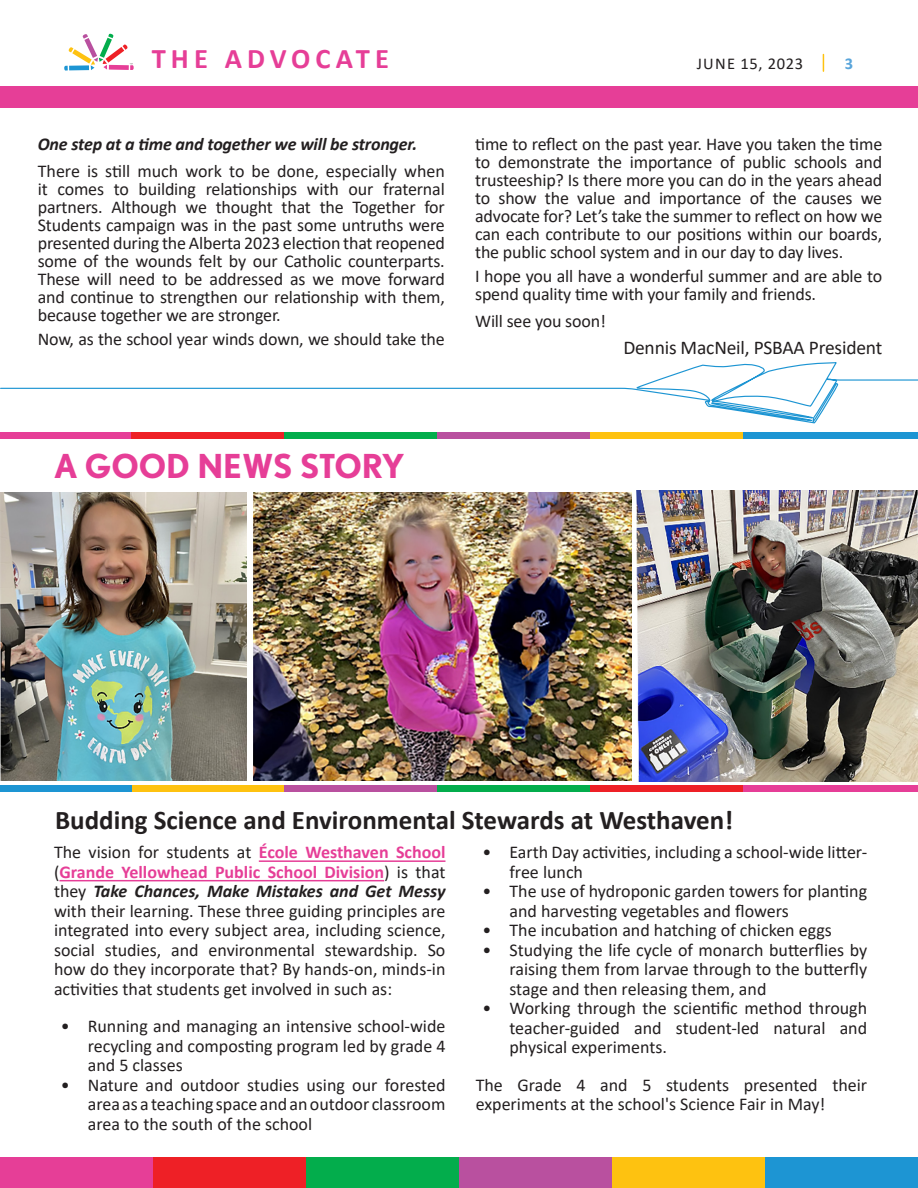
<style>
.page{position:relative;width:918px;height:1188px;background:#fff}
.page>*{position:absolute;margin:0;border:0;box-sizing:border-box;transform-origin:0 0}
.Section_Title_-_Blue{font:700 33px "Nobel";color:#e63e97}
.t1{font:700 28.5px "Calibri";letter-spacing:.18em;color:#e63e97}
.Section_Title_-_Blue-2{font:700 27px "Calibri";color:#231f20}
.Body_Text{font:19.5px "Calibri";letter-spacing:-.01em;color:#231f20}
.Body_Text-2{font:18px/18px "Calibri";letter-spacing:-.01em;color:#231f20;text-align:justify}
.Section_Title_-_Blue-3{font:18px/19.5px "Calibri";color:#231f20;text-align:justify}
.Body_Text-3{font:italic 700 18px "Calibri";letter-spacing:-.01em;color:#231f20}
.t2{font:16.5px "Calibri";letter-spacing:.04em;color:#231f20}
.t3{font:700 16.5px "Calibri";color:#59a5db}
.s1{font-weight:700;color:#e63e97}
.s2{font-weight:700;font-style:italic}
</style>
<div class="page">
<hr style="left:259px;top:860px;width:186px;height:2px;background:#e63e97">
<hr style="left:59px;top:880px;width:325px;height:1px;background:#e63e97">
<img style="left:636px;top:490px;width:282px;height:292px">
<div style="left:0;top:432px;width:131px;height:7px;background:#e63e97"></div>
<div style="left:131px;top:432px;width:153px;height:7px;background:#ee2026"></div>
<div style="left:284px;top:432px;width:153px;height:7px;background:#03ad4c"></div>
<div style="left:437px;top:432px;width:153px;height:7px;background:#b9509f"></div>
<div style="left:590px;top:432px;width:153px;height:7px;background:#fec210"></div>
<div style="left:743px;top:432px;width:175px;height:7px;background:#1d95d3"></div>
<div style="left:743px;top:785px;width:175px;height:7px;background:#e63e97"></div>
<div style="left:590px;top:785px;width:153px;height:7px;background:#ee2026"></div>
<div style="left:437px;top:785px;width:153px;height:7px;background:#03ad4c"></div>
<div style="left:284px;top:785px;width:153px;height:7px;background:#b9509f"></div>
<div style="left:131px;top:785px;width:153px;height:7px;background:#fec210"></div>
<div style="left:0;top:785px;width:131px;height:7px;background:#1d95d3"></div>
<img style="left:1px;top:492px;width:246px;height:289px">
<img style="left:253px;top:492px;width:378px;height:289px">
<svg style="left:0;top:362px;width:918px;height:62px"></svg>
<div style="left:0;top:86px;width:918px;height:22px;background:#e63e97"></div>
<svg style="left:64px;top:34px;width:70px;height:37px"></svg>
<div style="left:0;top:1157px;width:153px;height:31px;background:#e63e97"></div>
<div style="left:153px;top:1157px;width:153px;height:31px;background:#ee2026"></div>
<div style="left:306px;top:1157px;width:153px;height:31px;background:#03ad4c"></div>
<div style="left:459px;top:1157px;width:153px;height:31px;background:#b9509f"></div>
<div style="left:612px;top:1157px;width:153px;height:31px;background:#fec210"></div>
<div style="left:765px;top:1157px;width:153px;height:31px;background:#1d95d3"></div>
<svg style="left:823px;top:55px;width:1px;height:16px"></svg>
<h2 class="t1" style="left:152px;top:38px;width:239px">THE ADVOCATE</h2>
<p class="t2" style="left:697px;top:52px;width:108px">JUNE 15, 2023</p>
<p class="t3" style="left:845px;top:52px;width:10px">3</p>
<p class="Body_Text-3" style="left:38px;top:131px;width:381px">One step at a time and together we will be stronger.</p>
<p class="Body_Text-2" style="left:38px;top:162px;width:409px">There is still much work to be done, especially when it comes to building relationships with our fraternal partners. Although we thought that the Together for Students campaign was in the past some untruths were presented during the Alberta 2023 election that reopened some of the wounds felt by our Catholic counterparts.<br>These will need to be addressed as we move forward and continue to strengthen our relationship with them, because together we are stronger.</p>
<p class="Body_Text-2" style="left:38px;top:330px;width:409px">Now, as the school year winds down, we should take the</p>
<p class="Body_Text-2" style="left:475px;top:135px;width:409px">time to reflect on the past year. Have you taken the time to demonstrate the importance of public schools and trusteeship? Is there more you can do in the years ahead to show the value and importance of the causes we advocate for? Let’s take the summer to reflect on how we can each contribute to our positions within our boards, the public school system and in our day to day lives.</p>
<p class="Body_Text-2" style="left:475px;top:267px;width:409px">I hope you all have a wonderful summer and are able to spend quality time with your family and friends.</p>
<p class="Body_Text-2" style="left:475px;top:312px;width:132px">Will see you soon!</p>
<p class="Body_Text" style="left:623px;top:334px;width:260px">Dennis MacNeil, PSBAA President</p>
<p class="Section_Title_-_Blue" style="left:54px;top:446px;width:352px">A GOOD NEWS STORY</p>
<p class="Section_Title_-_Blue-2" style="left:55px;top:801px;width:680px">Budding Science and Environmental Stewards at Westhaven!</p>
<p class="Section_Title_-_Blue-3" style="left:54px;top:842px;width:393px">The vision for students at <span class="s1">École Westhaven School </span>(<span class="s1">Grande Yellowhead Public School Division</span>) is that they <span class="s2">Take Chances, Make Mistakes and Get Messy </span>with their learning. These three guiding principles are integrated into every subject area, including science, social studies, and environmental stewardship. So how do they incorporate that? By hands-on, minds-in activities that students get involved in such as:</p>
<p class="Body_Text-2" style="left:88px;top:1016px;width:359px;line-height:19.5px;text-indent:-27px">• Running and managing an intensive school-wide recycling and composting program led by grade 4 and 5 classes</p>
<p class="Body_Text-2" style="left:88px;top:1075px;width:359px;line-height:19.5px;text-indent:-27px">• Nature and outdoor studies using our forested area as a teaching space and an outdoor classroom area to the south of the school</p>
<p class="Body_Text-2" style="left:509px;top:842px;width:359px;line-height:19.5px;text-indent:-27px">• Earth Day activities, including a school-wide litter&shy;free lunch</p>
<p class="Body_Text-2" style="left:509px;top:881px;width:359px;line-height:19.5px;text-indent:-27px">• The use of hydroponic garden towers for planting and harvesting vegetables and flowers</p>
<p class="Body_Text-2" style="left:482px;top:921px;width:351px">• The incubation and hatching of chicken eggs</p>
<p class="Body_Text-2" style="left:509px;top:940px;width:359px;line-height:19.5px;text-indent:-27px">• Studying the life cycle of monarch butterflies by raising them from larvae through to the butterfly stage and then releasing them, and</p>
<p class="Body_Text-2" style="left:509px;top:998px;width:359px;line-height:19.5px;text-indent:-27px">• Working through the scientific method through teacher-guided and student-led natural and physical experiments.</p>
<p class="Section_Title_-_Blue-3" style="left:476px;top:1075px;width:393px">The Grade 4 and 5 students presented their experiments at the school's Science Fair in May!</p>
</div>
